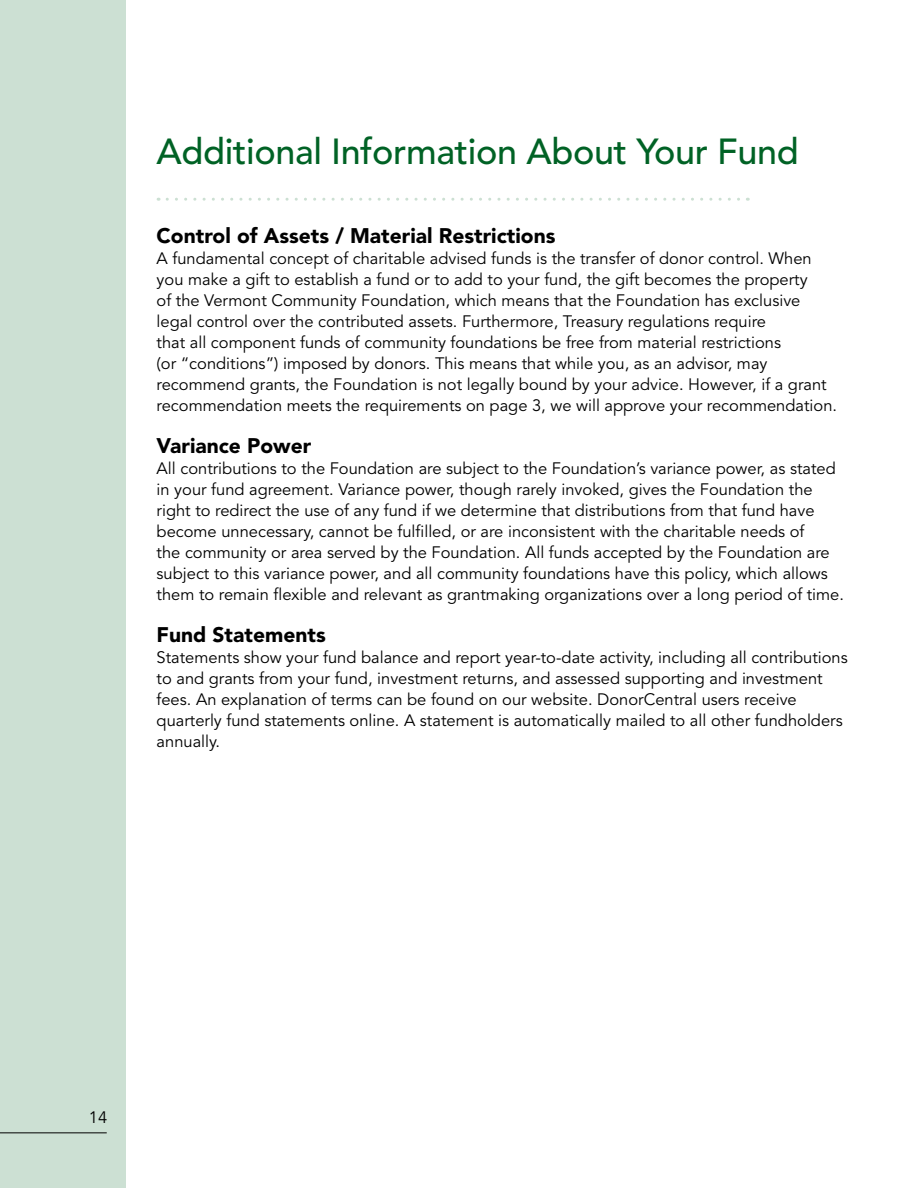
<style>
.page{position:relative;width:918px;height:1188px;background:#fff}
.page>*{position:absolute;margin:0;border:0;box-sizing:border-box;transform-origin:0 0}
.t1{font:500 36px "Avenir LT Std";letter-spacing:-.01em;color:#006225}
.t2{font:900 21px "Avenir LT Std";color:#000}
.t3{font:16.5px/21px "Avenir LT Std";color:#000}
</style>
<div class="page">
<div style="left:0;top:0;width:125px;height:1188px;background:#cce0d3"></div>
<hr style="left:0;top:1132px;width:107px;height:1px;background:#000">
<svg style="left:167px;top:198px;width:581px;height:3px"></svg>
<h1 class="t1" style="left:157px;top:130px;width:644px">Additional Information About Your Fund</h1>
<p class="t2" style="left:157px;top:223px;width:400px">Control of Assets / Material Restrictions</p>
<p class="t3" style="left:157px;top:249px;width:682px">A fundamental concept of charitable advised funds is the transfer of donor control. When you make a gift to establish a fund or to add to your fund, the gift becomes the property<br>of the Vermont Community Foundation, which means that the Foundation has exclusive legal control over the contributed assets. Furthermore, Treasury regulations require<br>that all component funds of community foundations be free from material restrictions<br>(or “conditions”) imposed by donors. This means that while you, as an advisor, may recommend grants, the Foundation is not legally bound by your advice. However, if a grant recommendation meets the requirements on page 3, we will approve your recommendation.</p>
<p class="t2" style="left:157px;top:433px;width:156px">Variance Power</p>
<p class="t3" style="left:157px;top:459px;width:689px">All contributions to the Foundation are subject to the Foundation’s variance power, as stated in your fund agreement. Variance power, though rarely invoked, gives the Foundation the right to redirect the use of any fund if we determine that distributions from that fund have become unnecessary, cannot be fulfilled, or are inconsistent with the charitable needs of<br>the community or area served by the Foundation. All funds accepted by the Foundation are subject to this variance power, and all community foundations have this policy, which allows them to remain flexible and relevant as grantmaking organizations over a long period of time.</p>
<p class="t2" style="left:157px;top:622px;width:171px">Fund Statements</p>
<p class="t3" style="left:157px;top:648px;width:693px">Statements show your fund balance and report year-to-date activity, including all contributions to and grants from your fund, investment returns, and assessed supporting and investment fees. An explanation of terms can be found on our website. DonorCentral users receive quarterly fund statements online. A statement is automatically mailed to all other fundholders annually.</p>
<p class="t3" style="left:89px;top:1107px;width:20px">14</p>
</div>
